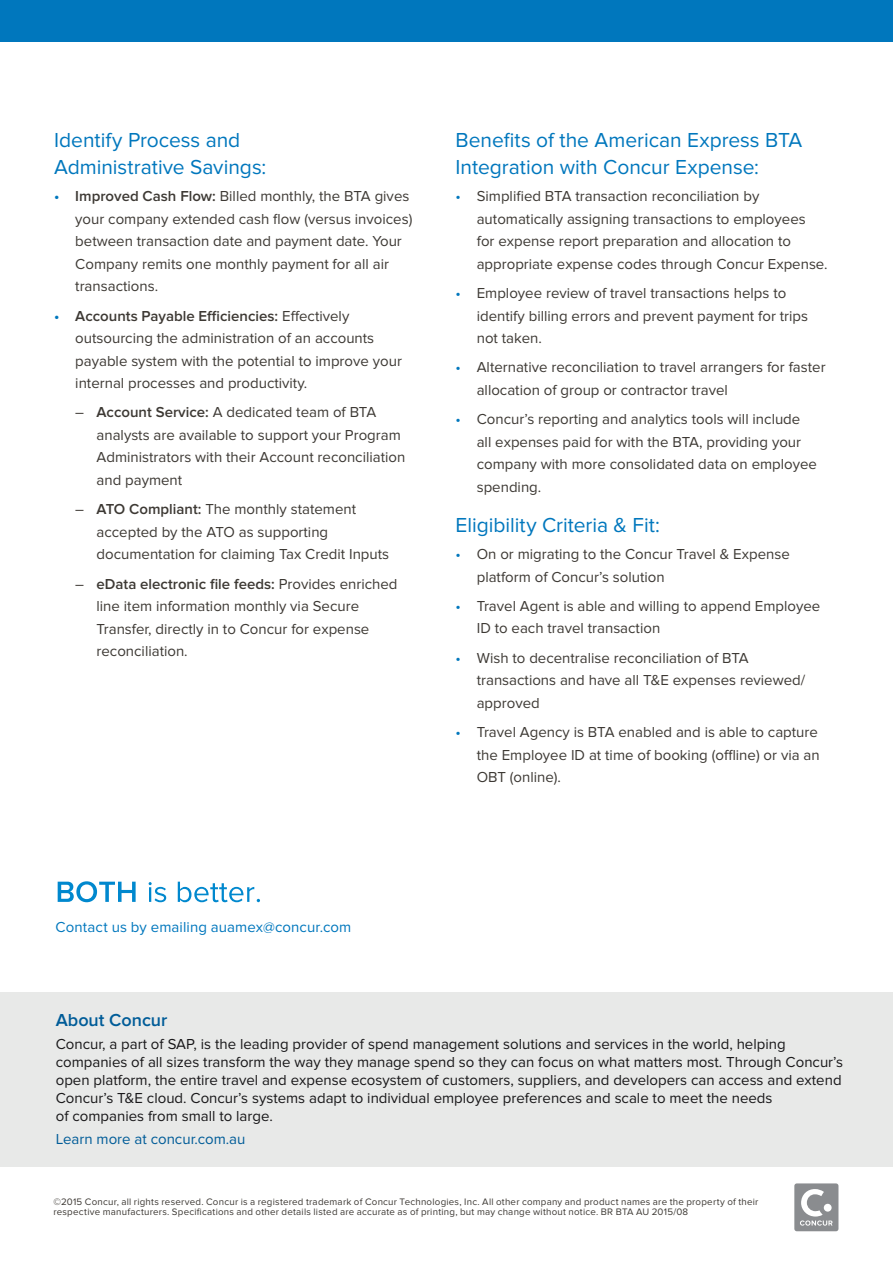
<style>
.page{position:relative;width:893px;height:1263px;background:#fff}
.page>*{position:absolute;margin:0;border:0;box-sizing:border-box;transform-origin:0 0}
.t1{font:21px/27px "Proxima Nova";color:#0077bd}
.t2{font:600 18px "Proxima Nova";color:#005c98}
.t3{font:15px/22.5px "Proxima Nova";color:#3d3934}
.t4{font:15px/18px "Proxima Nova";color:#181719}
.t5{font:15px "Proxima Nova";letter-spacing:.005em;color:#0077bd}
.t6{font:15px "Proxima Nova";color:#005c98}
.t7{font:9.75px/10.5px "Proxima Nova";letter-spacing:.025em;color:#3d3934}
.s1{font-weight:600;color:#0077bd}
.s2{font-weight:600}
.s3{color:#0077bd}
</style>
<div class="page">
<div style="left:794px;top:1183px;width:44px;height:48px;background:#8a8c8f;border-radius:3px"></div>
<svg style="left:800px;top:1189px;width:32px;height:36px"></svg>
<div style="left:824px;top:1204px;width:8px;height:7px;background:#fff;border-radius:50%"></div>
<svg style="left:58px;top:881px;width:78px;height:21px"></svg>
<svg style="left:149px;top:882px;width:17px;height:20px"></svg>
<svg style="left:178px;top:882px;width:82px;height:20px"></svg>
<div style="left:0;top:0;width:893px;height:42px;background:#0077bd"></div>
<div style="left:0;top:992px;width:893px;height:175px;background:#e8e9e8"></div>
<h1 class="t1" style="left:54px;top:127px;width:214px">Identify Process and<br>Administrative Savings:</h1>
<p class="t3" style="left:75px;top:185px;width:339px;text-indent:-21px"><span class="s1">•</span> <span class="s2">Improved Cash Flow:</span> Billed monthly, the BTA gives your company extended cash flow (versus invoices) between transaction date and payment date. Your Company remits one monthly payment for all air transactions.</p>
<p class="t3" style="left:75px;top:304px;width:328px;text-indent:-21px"><span class="s1">•</span> <span class="s2">Accounts Payable Efficiencies:</span> Effectively outsourcing the administration of an accounts payable system with the potential to improve your internal processes and productivity.</p>
<p class="t3" style="left:97px;top:401px;width:310px;text-indent:-21px">― <span class="s2">Account Service:</span> A dedicated team of BTA analysts are available to support your Program Administrators with their Account reconciliation and payment</p>
<p class="t3" style="left:97px;top:498px;width:294px;text-indent:-21px">― <span class="s2">ATO Compliant:</span> The monthly statement accepted by the ATO as supporting documentation for claiming Tax Credit Inputs</p>
<p class="t3" style="left:97px;top:572px;width:303px;text-indent:-21px">― <span class="s2">eData electronic file feeds:</span> Provides enriched line item information monthly via Secure Transfer, directly in to Concur for expense reconciliation.</p>
<h1 class="t1" style="left:455px;top:127px;width:348px">Benefits of the American Express BTA<br>Integration with Concur Expense:</h1>
<p class="t3" style="left:477px;top:185px;width:352px;text-indent:-21px"><span class="s3">•</span> Simplified BTA transaction reconciliation by automatically assigning transactions to employees<br>for expense report preparation and allocation to appropriate expense codes through Concur Expense.</p>
<p class="t3" style="left:477px;top:282px;width:333px;text-indent:-21px"><span class="s3">•</span> Employee review of travel transactions helps to identify billing errors and prevent payment for trips not taken.</p>
<p class="t3" style="left:477px;top:356px;width:350px;text-indent:-21px"><span class="s3">•</span> Alternative reconciliation to travel arrangers for faster allocation of group or contractor travel</p>
<p class="t3" style="left:477px;top:408px;width:342px;text-indent:-21px"><span class="s3">•</span> Concur’s reporting and analytics tools will include all expenses paid for with the BTA, providing your company with more consolidated data on employee spending.</p>
<h1 class="t1" style="left:455px;top:512px;width:206px">Eligibility Criteria &amp; Fit:</h1>
<p class="t3" style="left:477px;top:543px;width:315px;text-indent:-21px"><span class="s3">•</span> On or migrating to the Concur Travel &amp; Expense platform of Concur’s solution</p>
<p class="t3" style="left:477px;top:595px;width:345px;text-indent:-21px"><span class="s3">•</span> Travel Agent is able and willing to append Employee<br>ID to each travel transaction</p>
<p class="t3" style="left:477px;top:647px;width:330px;text-indent:-21px"><span class="s3">•</span> Wish to decentralise reconciliation of BTA transactions and have all T&amp;E expenses reviewed/ approved</p>
<p class="t3" style="left:477px;top:721px;width:344px;text-align:justify;text-indent:-21px"><span class="s3">•</span> Travel Agency is BTA enabled and is able to capture the Employee ID at time of booking (offline) or via an OBT (online).</p>
<p class="t5" style="left:55px;top:918px;width:297px">Contact us by emailing auamex@concur.com</p>
<p class="t2" style="left:56px;top:1009px;width:113px">About Concur</p>
<p class="t4" style="left:56px;top:1035px;width:789px">Concur, a part of SAP, is the leading provider of spend management solutions and services in the world, helping companies of all sizes transform the way they manage spend so they can focus on what matters most. Through Concur’s open platform, the entire travel and expense ecosystem of customers, suppliers, and developers can access and extend Concur’s T&amp;E cloud. Concur’s systems adapt to individual employee preferences and scale to meet the needs<br>of companies from small to large.</p>
<p class="t6" style="left:56px;top:1131px;width:191px">Learn more at concur.com.au</p>
<p class="t7" style="left:54px;top:1196px;width:706px">©2015 Concur, all rights reserved. Concur is a registered trademark of Concur Technologies, Inc. All other company and product names are the property of their respective manufacturers. Specifications and other details listed are accurate as of printing, but may change without notice. BR BTA AU 2015/08</p>
</div>
